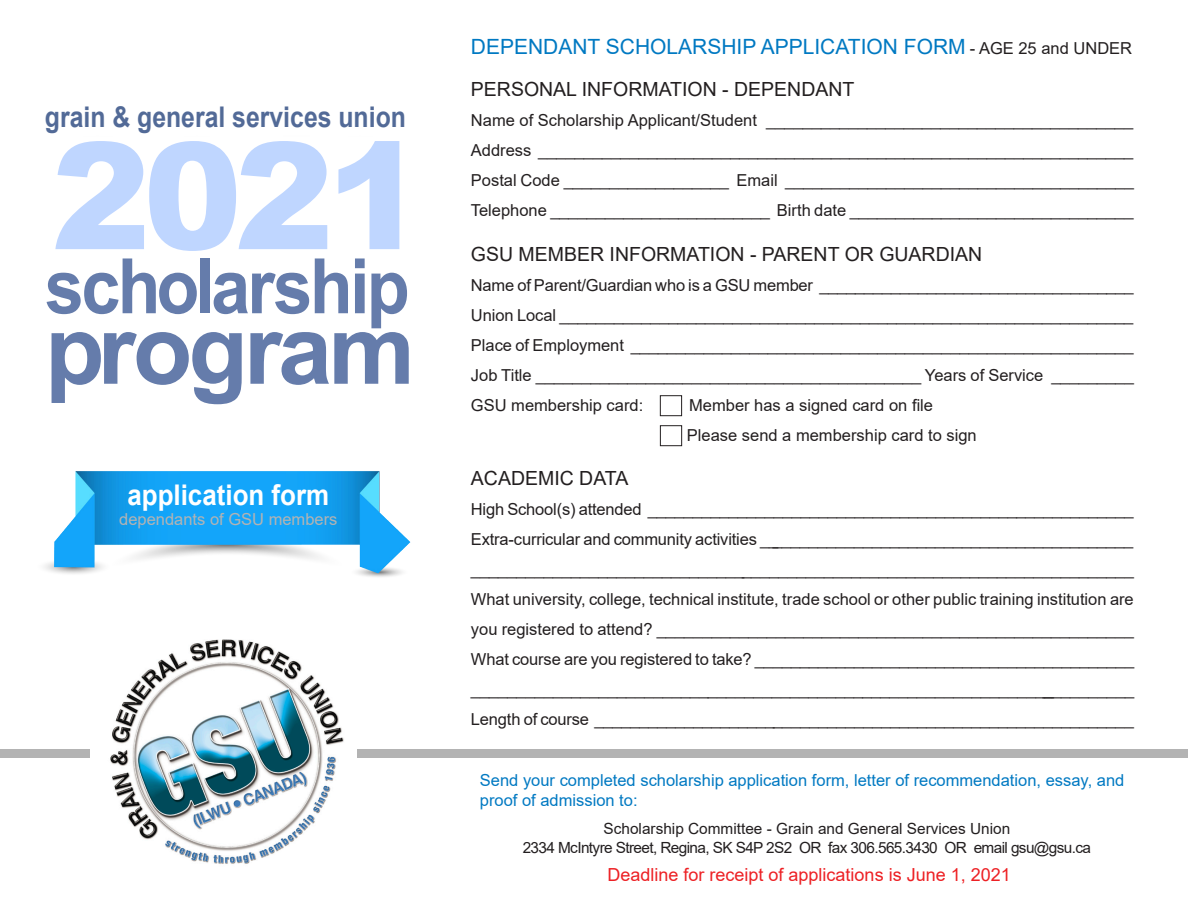
<style>
.page{position:relative;width:1188px;height:918px;background:#fff}
.page>*{position:absolute;margin:0;border:0;box-sizing:border-box;transform-origin:0 0}
.t1{font:900 159px "Arial";color:#bbdaf6}
.t2{font:900 148.5px "Arial";color:#bfd6ff}
.t3{font:700 97.5px "Arial";letter-spacing:-.04em;color:#657cab}
.t4{font:700 76.5px "Arial";letter-spacing:-.04em;color:#657cab;scale:.92 1}
.t5{font:700 28.5px "Arial";color:#526a97;scale:.87 1}
.t6{font:700 28.5px "Arial";color:#fff;scale:.91 1}
.t7{font:21px "Arial";color:#0079c2}
.Blue_subhead{font:19.5px "Arial";color:#231f20}
.t8{font:18px "Arial";color:#ed2024}
.Body_text{font:16.5px/30px "Arial";color:#231f20}
.t9{font:16.5px/19.8px "Arial";color:#0079c2}
.t10{font:16.5px "Arial";color:#b3b3b3}
.Blue_subhead-2{font:15.3px "Arial";letter-spacing:-.04em;color:#231f20}
.Blue_subhead-3{font:15.3px "Arial";color:#231f20}
.s1{font-size:16.5px;color:#231f20}
</style>
<div class="page">
<img style="left:44px;top:471px;width:367px;height:106px">
<div style="left:0;top:749px;width:1188px;height:9px;background:#b3b3b3"></div>
<img style="left:91px;top:639px;width:265px;height:225px">
<div style="left:660px;top:395px;width:22px;height:21px;border:1px solid #231f20"></div>
<div style="left:660px;top:425px;width:22px;height:21px;border:1px solid #231f20"></div>
<p class="t5" style="left:45px;top:97px;width:416px">grain &amp; general services union</p>
<p class="t1" style="left:45px;top:80px;width:373px">2019</p>
<p class="t4" style="left:45px;top:232px;width:398px">scholarship</p>
<p class="t3" style="left:45px;top:281px;width:372px">program</p>
<p class="t2" style="left:51px;top:88px;width:375px">2021</p>
<p class="t6" style="left:127px;top:475px;width:223px">application form</p>
<p class="t10" style="left:119px;top:508px;width:220px">dependants of GSU members</p>
<p class="t7" style="left:471px;top:32px;width:663px">DEPENDANT SCHOLARSHIP APPLICATION FORM <span class="s1">- AGE 25 and UNDER</span></p>
<p class="Blue_subhead" style="left:471px;top:76px;width:385px">PERSONAL INFORMATION - DEPENDANT</p>
<p class="Body_text" style="left:471px;top:106px;width:664px">Name of Scholarship Applicant/Student ________________________________________</p>
<p class="Body_text" style="left:471px;top:136px;width:664px">Address _________________________________________________________________</p>
<p class="Body_text" style="left:471px;top:166px;width:664px">Postal Code __________________ Email ______________________________________</p>
<p class="Body_text" style="left:471px;top:196px;width:664px">Telephone ________________________ Birth date _______________________________</p>
<p class="Blue_subhead" style="left:471px;top:241px;width:513px">GSU MEMBER INFORMATION - PARENT OR GUARDIAN</p>
<p class="Body_text" style="left:471px;top:271px;width:664px">Name of Parent/Guardian who is a GSU member ___________________________________</p>
<p class="Body_text" style="left:471px;top:301px;width:664px">Union Local _______________________________________________________________</p>
<p class="Body_text" style="left:471px;top:331px;width:664px">Place of Employment _______________________________________________________</p>
<p class="Body_text" style="left:471px;top:361px;width:665px">Job Title __________________________________________ Years of Service _________</p>
<p class="Body_text" style="left:471px;top:391px;width:174px">GSU membership card:</p>
<p class="Body_text" style="left:689px;top:391px;width:245px">Member has a signed card on file</p>
<p class="Body_text" style="left:687px;top:421px;width:291px">Please send a membership card to sign</p>
<p class="Blue_subhead" style="left:471px;top:465px;width:159px">ACADEMIC DATA</p>
<p class="Body_text" style="left:471px;top:494px;width:664px">High School(s) attended ______________________________________________________</p>
<p class="Body_text" style="left:471px;top:524px;width:664px">Extra-curricular and community activities __________________________________________</p>
<p class="Body_text" style="left:471px;top:554px;width:664px">_________________________________________________________________________</p>
<p class="Body_text" style="left:471px;top:584px;width:664px">What university, college, technical institute, trade school or other public training institution are you registered to attend? ____________________________________________________</p>
<p class="Body_text" style="left:471px;top:644px;width:665px">What course are you registered to take? __________________________________________</p>
<p class="Body_text" style="left:471px;top:674px;width:665px">__________________________________________________________________________</p>
<p class="Body_text" style="left:471px;top:704px;width:664px">Length of course ____________________________________________________________</p>
<p class="t9" style="left:480px;top:770px;width:646px">Send your completed scholarship application form, letter of recommendation, essay, and proof of admission to:</p>
<p class="Blue_subhead-3" style="left:604px;top:818px;width:408px">Scholarship Committee - Grain and General Services Union</p>
<p class="Blue_subhead-2" style="left:523px;top:837px;width:570px">2334 McIntyre Street, Regina, SK S4P 2S2 OR fax 306.565.3430 OR email gsu@gsu.ca</p>
<p class="t8" style="left:608px;top:863px;width:405px">Deadline for receipt of applications is June 1, 2021</p>
</div>
